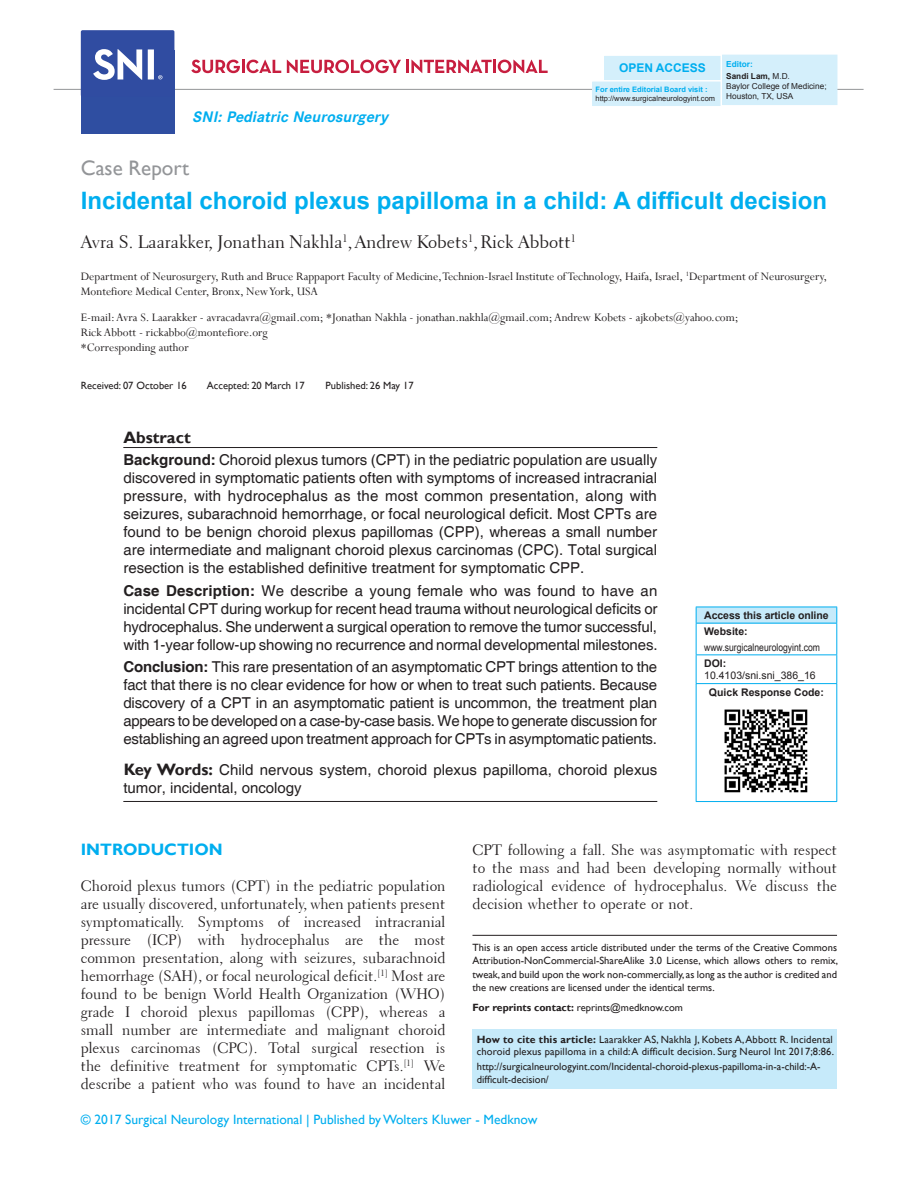
<style>
.page{position:relative;width:918px;height:1188px;background:#fff}
.page>*{position:absolute;margin:0;border:0;box-sizing:border-box;transform-origin:0 0}
.AT{font:700 24px "Arial";color:#00aeef}
.AH{font:21px "Gill Sans";color:#939598}
.AU{font:18px "Transitional 521 BT Roman A";color:#231f20}
.t1{font:700 16.5px "Gill Sans";color:#00aeef}
.ABSH{font:700 16.5px "Gill Sans";color:#231f20}
.ABS{font:15px/18px "Helvetica";letter-spacing:-.01em;color:#231f20;text-align:justify}
.TX{font:15px/18px "Transitional 521 BT Roman A";letter-spacing:-.005em;color:#231f20;text-align:justify}
.KWD{font:15px/18px "Helvetica";color:#231f20}
.t2{font:italic 700 15px "Corporate SBQ";color:#00aeef}
.t3{font:13.5px "Gill Sans";color:#00aeef}
.AFF{font:12.75px/15px "Perpetua";color:#231f20}
.ADD{font:12.75px/15px "Perpetua";color:#231f20}
.t4{font:700 12px "Arial";color:#00aeef}
.OS{font:10.5px/13.5px "Gill Sans";color:#231f20;text-align:justify}
.Published{font:10.5px/12.6px "Gill Sans";letter-spacing:.015em;color:#231f20}
.HIS{font:10.5px "Gill Sans";color:#231f20}
.AAO{font:700 10.5px "Arial";letter-spacing:-.005em;color:#231f20}
.WEB{font:10.5px "Arial Narrow";color:#231f20}
.WEB-2{font:10.5px/12.6px "Arial";color:#231f20}
.WEB-3{font:700 10.5px "Arial";color:#231f20}
.t5{font:8.25px/9.9px "Arial";color:#231f20}
.t6{font:700 8.25px/12px "Arial";color:#231f20}
.t7{font:7.5px "Arial";color:#231f20}
.t8{font:700 7.5px "Arial";color:#00aeef}
.s1{color:#00aeef}
.s2{font-weight:400}
.s3{font-weight:700}
.s4{font-family:"Gill Sans";font-weight:700;font-size:16.5px}
</style>
<div class="page">
<hr style="left:54px;top:89px;width:810px;height:1px;background:#939598">
<div style="left:605px;top:56px;width:115px;height:24px;background:#d4effb"></div>
<div style="left:593px;top:82px;width:127px;height:24px;background:#d4effb"></div>
<div style="left:723px;top:55px;width:114px;height:50px;background:#d4effb"></div>
<div style="left:81px;top:50px;width:93px;height:84px;background:#2f4ea1"></div>
<div style="left:81px;top:30px;width:93px;height:67px;background:#304ca1;border-radius:2px"></div>
<svg style="left:191px;top:60px;width:90px;height:13px"></svg>
<svg style="left:287px;top:60px;width:261px;height:13px"></svg>
<svg style="left:93px;top:49px;width:69px;height:31px"></svg>
<hr style="left:123px;top:447px;width:534px;height:1px;background:#231f20">
<hr style="left:123px;top:801px;width:534px;height:1px;background:#231f20">
<div style="left:472px;top:1029px;width:365px;height:60px;background:#c6eafa"></div>
<hr style="left:472px;top:935px;width:365px;height:1px;background:#231f20">
<div style="left:696px;top:607px;width:141px;height:16px;background:#c6eafa"></div>
<svg style="left:696px;top:608px;width:1px;height:15px"></svg>
<svg style="left:836px;top:608px;width:1px;height:15px"></svg>
<hr style="left:696px;top:607px;width:141px;height:1px;background:#00aeef">
<hr style="left:696px;top:623px;width:1px;height:31px;background:#00aeef">
<hr style="left:836px;top:623px;width:1px;height:31px;background:#00aeef">
<hr style="left:696px;top:623px;width:141px;height:1px;background:#00aeef">
<svg style="left:696px;top:655px;width:1px;height:28px"></svg>
<svg style="left:836px;top:655px;width:1px;height:28px"></svg>
<hr style="left:696px;top:654px;width:141px;height:1px;background:#00aeef">
<hr style="left:696px;top:684px;width:1px;height:117px;background:#00aeef">
<hr style="left:836px;top:684px;width:1px;height:117px;background:#00aeef">
<hr style="left:696px;top:683px;width:141px;height:1px;background:#00aeef">
<hr style="left:696px;top:801px;width:141px;height:1px;background:#00aeef">
<img style="left:724px;top:709px;width:84px;height:84px">
<p class="t2" style="left:192px;top:108px;width:202px">SNI:Pediatric Neurosurgery</p>
<p class="t4" style="left:619px;top:60px;width:88px">OPEN ACCESS</p>
<p class="t8" style="left:596px;top:84px;width:114px">For entire Editorial Board visit :</p>
<p class="t7" style="left:596px;top:93px;width:121px">http://www.surgicalneurologyint.com</p>
<p class="t6" style="left:726px;top:58px;width:65px"><span class="s1">Editor:<br></span>Sandi Lam, <span class="s2">M.D.</span></p>
<p class="t5" style="left:726px;top:81px;width:102px">Baylor College of Medicine;<br>Houston, TX, USA</p>
<p class="AH" style="left:81px;top:156px;width:110px">Case Report</p>
<p class="AT" style="left:81px;top:185px;width:748px">Incidental choroid plexus papilloma in a child: A difficult decision</p>
<p class="AU" style="left:81px;top:231px;width:497px">Avra S. Laarakker, Jonathan Nakhla<sup>1</sup>,Andrew Kobets<sup>1</sup>,Rick Abbott<sup>1</sup></p>
<p class="AFF" style="left:81px;top:269px;width:748px">Department of Neurosurgery, Ruth and Bruce Rappaport Faculty of Medicine, Technion‑Israel Institute of Technology, Haifa, Israel, <sup>1</sup>Department of Neurosurgery,<br>Montefiore Medical Center, Bronx, NewYork, USA</p>
<p class="ADD" style="left:81px;top:310px;width:659px">E‑mail:Avra S. Laarakker ‑ avracadavra@gmail.com; *Jonathan Nakhla ‑ jonathan.nakhla@gmail.com; Andrew Kobets ‑ ajkobets@yahoo.com;<br>Rick Abbott ‑ rickabbo@montefiore.org<br>*Corresponding author</p>
<p class="HIS" style="left:81px;top:380px;width:108px">Received: 07 October 16</p>
<p class="HIS" style="left:207px;top:380px;width:99px">Accepted: 20 March 17</p>
<p class="HIS" style="left:326px;top:380px;width:89px">Published: 26 May 17</p>
<p class="ABSH" style="left:123px;top:428px;width:69px">Abstract</p>
<p class="ABS" style="left:123px;top:452px;width:535px"><span class="s3">Background:</span> Choroid plexus tumors (CPT) in the pediatric population are usually discovered in symptomatic patients often with symptoms of increased intracranial pressure, with hydrocephalus as the most common presentation, along with seizures, subarachnoid hemorrhage, or focal neurological deficit. Most CPTs are found to be benign choroid plexus papillomas (CPP), whereas a small number are intermediate and malignant choroid plexus carcinomas (CPC). Total surgical resection is the established definitive treatment for symptomatic CPP.</p>
<p class="ABS" style="left:123px;top:582px;width:536px"><span class="s3">Case Description:</span> We describe a young female who was found to have an incidental CPT during workup for recent head trauma without neurological deficits or hydrocephalus. She underwent a surgical operation to remove the tumor successful, with 1‑year follow‑up showing no recurrence and normal developmental milestones.</p>
<p class="ABS" style="left:123px;top:658px;width:535px"><span class="s3">Conclusion:</span> This rare presentation of an asymptomatic CPT brings attention to the fact that there is no clear evidence for how or when to treat such patients. Because discovery of a CPT in an asymptomatic patient is uncommon, the treatment plan appears to be developed on a case‑by‑case basis. We hope to generate discussion for establishing an agreed upon treatment approach for CPTs in asymptomatic patients.</p>
<p class="KWD" style="left:123px;top:761px;width:536px"><span class="s4">Key Words:</span> Child nervous system, choroid plexus papilloma, choroid plexus tumor, incidental, oncology</p>
<p class="AAO" style="left:704px;top:608px;width:126px">Access this article online</p>
<p class="WEB-3" style="left:704px;top:624px;width:45px">Website:</p>
<p class="WEB" style="left:704px;top:639px;width:117px">www.surgicalneurologyint.com</p>
<p class="WEB-2" style="left:704px;top:657px;width:113px"><span class="s3">DOI:<br></span>10.4103/sni.sni_386_16</p>
<p class="AAO" style="left:709px;top:685px;width:116px">Quick Response Code:</p>
<h1 class="t1" style="left:81px;top:840px;width:143px">INTRODUCTION</h1>
<p class="TX" style="left:81px;top:877px;width:366px">Choroid plexus tumors (CPT) in the pediatric population are usually discovered, unfortunately, when patients present symptomatically. Symptoms of increased intracranial pressure (ICP) with hydrocephalus are the most common presentation, along with seizures, subarachnoid hemorrhage (SAH), or focal neurological deficit.<sup>[1]</sup> Most are found to be benign World Health Organization (WHO) grade I choroid plexus papillomas (CPP), whereas a small number are intermediate and malignant choroid plexus carcinomas (CPC). Total surgical resection is the definitive treatment for symptomatic CPTs.<sup>[1]</sup> We describe a patient who was found to have an incidental</p>
<p class="TX" style="left:472px;top:841px;width:366px">CPT following a fall. She was asymptomatic with respect to the mass and had been developing normally without radiological evidence of hydrocephalus. We discuss the decision whether to operate or not.</p>
<p class="OS" style="left:472px;top:940px;width:367px">This is an open access article distributed under the terms of the Creative Commons Attribution‑NonCommercial‑ShareAlike 3.0 License, which allows others to remix, tweak, and build upon the work non‑commercially, as long as the author is credited and the new creations are licensed under the identical terms.</p>
<p class="OS" style="left:472px;top:1001px;width:212px"><span class="s3">For reprints contact:</span> reprints@medknow.com</p>
<p class="Published" style="left:477px;top:1033px;width:359px"><span class="s3">How to cite this article:</span> Laarakker AS, Nakhla J, Kobets A, Abbott R. Incidental choroid plexus papilloma in a child: A difficult decision. Surg Neurol Int 2017;8:86.</p>
<p class="Published" style="left:477px;top:1060px;width:345px">http://surgicalneurologyint.com/Incidental-choroid-plexus-papilloma-in-a-child:-A&shy;difficult-decision/</p>
<p class="t3" style="left:81px;top:1112px;width:458px">© 2017 Surgical Neurology International | Published by Wolters Kluwer - Medknow</p>
</div>
